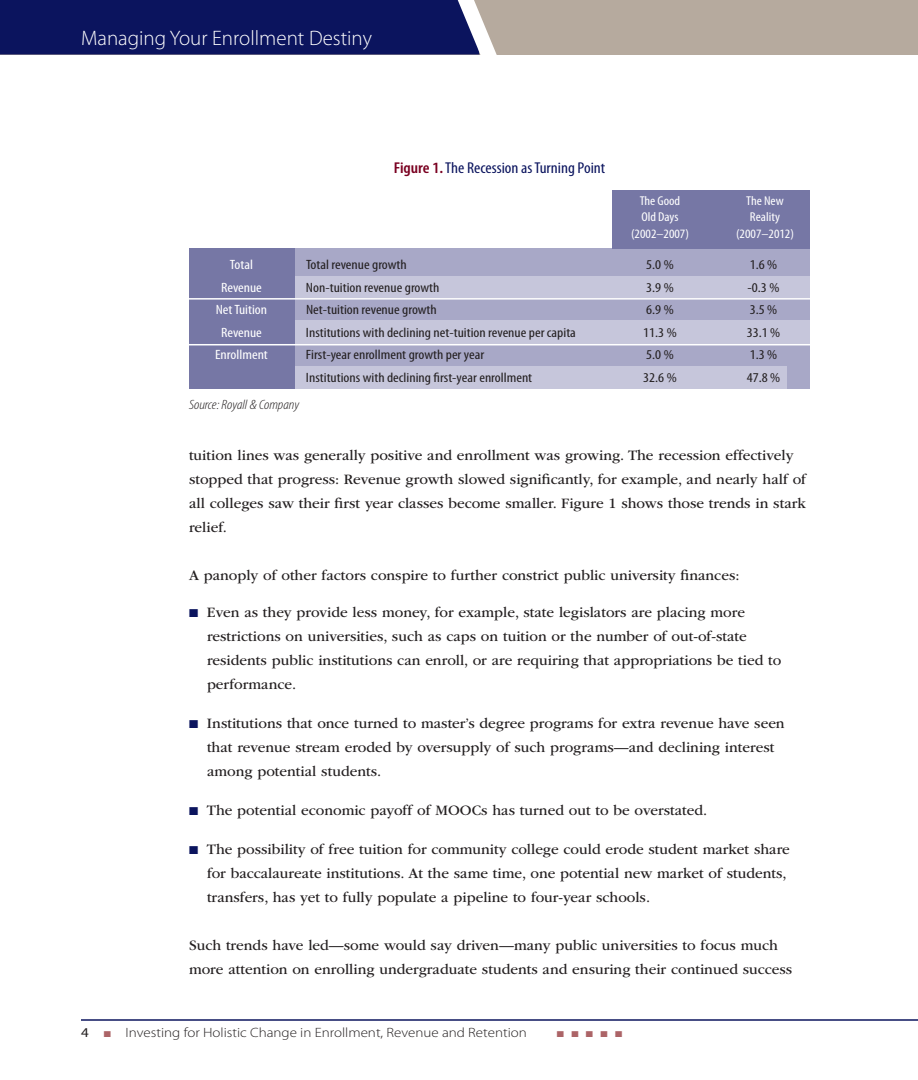
<style>
.page{position:relative;width:918px;height:1080px;background:#fff}
.page>*{position:absolute;margin:0;border:0;box-sizing:border-box;transform-origin:0 0}
.t1{font:300 21px "Myriad Pro";color:#fff}
.fig1_hd1{font:condensed 15.75px "Myriad Pro";color:#0b145e;scale:1.1 1}
.tx_1_hang1{font:15px/24px "ITC Garamond Std";color:#231f20}
.tx_1{font:15px/24px "ITC Garamond Std";color:#231f20}
.fig1_tx1{font:condensed 13.5px "Myriad Pro";color:#231f20;scale:1.15 1}
.t2{font:300 13.5px "Myriad Pro";color:#231f20;scale:1.11 1}
.fig1_tx1-2{font:condensed 13.5px "Myriad Pro";color:#fff;scale:1.15 1}
.source_tx1{font:italic 300 condensed 13.5px "Myriad Pro";color:#231f20;scale:1.15 1}
.fig1_hd1a{font:condensed 12.9px "Myriad Pro";color:#fff;scale:1.11 1}
.t3{font:8.4px "Zapf Dingbats";color:#ac6467;scale:1.13 1}
.s1{font-weight:600;color:#7a0021}
.s2{color:#0b145e}
.s3{font-weight:400}
.s4{color:#ac6467}
</style>
<div class="page">
<div style="left:0;top:0;width:918px;height:55px;background:#b6aa9e"></div>
<svg style="left:0;top:0;width:497px;height:55px;background:#182065"></svg>
<hr style="left:81px;top:1019px;width:837px;height:2px;background:#0b145e">
<div style="left:286px;top:248px;width:524px;height:141px;background:#a8a8c7"></div>
<div style="left:265px;top:367px;width:522px;height:22px;background:#c6c6db"></div>
<div style="left:612px;top:190px;width:198px;height:58px;background:#7677a5"></div>
<div style="left:287px;top:321px;width:523px;height:23px;background:#c6c6db"></div>
<div style="left:286px;top:276px;width:524px;height:22px;background:#c6c6db"></div>
<div style="left:189px;top:248px;width:106px;height:141px;background:#7677a5"></div>
<hr style="left:189px;top:298px;width:621px;height:2px;background:#fff">
<hr style="left:189px;top:344px;width:621px;height:1px;background:#fff">
<h1 class="t1" style="left:81px;top:25px;width:292px">Managing Your Enrollment Destiny</h1>
<p class="fig1_hd1" style="left:394px;top:160px;width:194px"><span class="s1">Figure 1.</span> The Recession as Turning Point</p>
<p class="fig1_hd1a" style="left:640px;top:194px;width:38px">The Good</p>
<p class="fig1_hd1a" style="left:746px;top:194px;width:35px">The New</p>
<p class="fig1_hd1a" style="left:641px;top:210px;width:35px">Old Days</p>
<p class="fig1_hd1a" style="left:750px;top:210px;width:29px">Reality</p>
<p class="fig1_hd1a" style="left:631px;top:227px;width:54px">(2002–2007)</p>
<p class="fig1_hd1a" style="left:736px;top:227px;width:54px">(2007–2012)</p>
<p class="fig1_tx1-2" style="left:230px;top:257px;width:22px">Total</p>
<p class="fig1_tx1" style="left:306px;top:257px;width:89px">Total revenue growth</p>
<p class="fig1_tx1" style="left:646px;top:257px;width:25px">5.0 %</p>
<p class="fig1_tx1" style="left:750px;top:257px;width:25px">1.6 %</p>
<p class="fig1_tx1-2" style="left:221px;top:280px;width:37px">Revenue</p>
<p class="fig1_tx1" style="left:306px;top:280px;width:118px">Non-tuition revenue growth</p>
<p class="fig1_tx1" style="left:646px;top:280px;width:25px">3.9 %</p>
<p class="fig1_tx1" style="left:748px;top:280px;width:29px">-0.3 %</p>
<p class="fig1_tx1-2" style="left:216px;top:302px;width:46px">Net Tuition</p>
<p class="fig1_tx1" style="left:306px;top:302px;width:115px">Net-tuition revenue growth</p>
<p class="fig1_tx1" style="left:646px;top:302px;width:25px">6.9 %</p>
<p class="fig1_tx1" style="left:750px;top:302px;width:25px">3.5 %</p>
<p class="fig1_tx1-2" style="left:221px;top:325px;width:37px">Revenue</p>
<p class="fig1_tx1" style="left:306px;top:325px;width:236px">Institutions with declining net-tuition revenue per capita</p>
<p class="fig1_tx1" style="left:643px;top:325px;width:31px">11.3 %</p>
<p class="fig1_tx1" style="left:747px;top:325px;width:31px">33.1 %</p>
<p class="fig1_tx1-2" style="left:215px;top:347px;width:47px">Enrollment</p>
<p class="fig1_tx1" style="left:306px;top:347px;width:157px">First-year enrollment growth per year</p>
<p class="fig1_tx1" style="left:646px;top:347px;width:25px">5.0 %</p>
<p class="fig1_tx1" style="left:750px;top:347px;width:25px">1.3 %</p>
<p class="fig1_tx1" style="left:306px;top:370px;width:198px">Institutions with declining first-year enrollment</p>
<p class="fig1_tx1" style="left:643px;top:370px;width:31px">32.6 %</p>
<p class="fig1_tx1" style="left:747px;top:370px;width:31px">47.8 %</p>
<p class="source_tx1" style="left:189px;top:397px;width:97px">Source: Royall &amp; Company</p>
<p class="tx_1" style="left:189px;top:443px;width:619px">tuition lines was generally positive and enrollment was growing. The recession effectively stopped that progress: Revenue growth slowed significantly, for example, and nearly half of all colleges saw their first year classes become smaller. Figure 1 shows those trends in stark relief.</p>
<p class="tx_1" style="left:189px;top:563px;width:552px">A panoply of other factors conspire to further constrict public university finances:</p>
<p class="tx_1_hang1" style="left:207px;top:601px;width:576px;text-indent:-18px"><span class="s2">■</span> Even as they provide less money, for example, state legislators are placing more restrictions on universities, such as caps on tuition or the number of out-of-state residents public institutions can enroll, or are requiring that appropriations be tied to performance.</p>
<p class="tx_1_hang1" style="left:207px;top:712px;width:579px;text-indent:-18px"><span class="s2">■</span> Institutions that once turned to master’s degree programs for extra revenue have seen that revenue stream eroded by oversupply of such programs—and declining interest among potential students.</p>
<p class="tx_1_hang1" style="left:189px;top:799px;width:520px"><span class="s2">■</span> The potential economic payoff of MOOCs has turned out to be overstated.</p>
<p class="tx_1_hang1" style="left:207px;top:838px;width:584px;text-indent:-18px"><span class="s2">■</span> The possibility of free tuition for community college could erode student market share for baccalaureate institutions. At the same time, one potential new market of students, transfers, has yet to fully populate a pipeline to four-year schools.</p>
<p class="tx_1" style="left:189px;top:934px;width:605px">Such trends have led—some would say driven—many public universities to focus much more attention on enrolling undergraduate students and ensuring their continued success</p>
<p class="t2" style="left:81px;top:1025px;width:403px"><span class="s3">4</span> <span class="s4">■</span> Investing for Holistic Change in Enrollment, Revenue and Retention</p>
<p class="t3" style="left:557px;top:1030px;width:59px">■■■■■</p>
</div>
